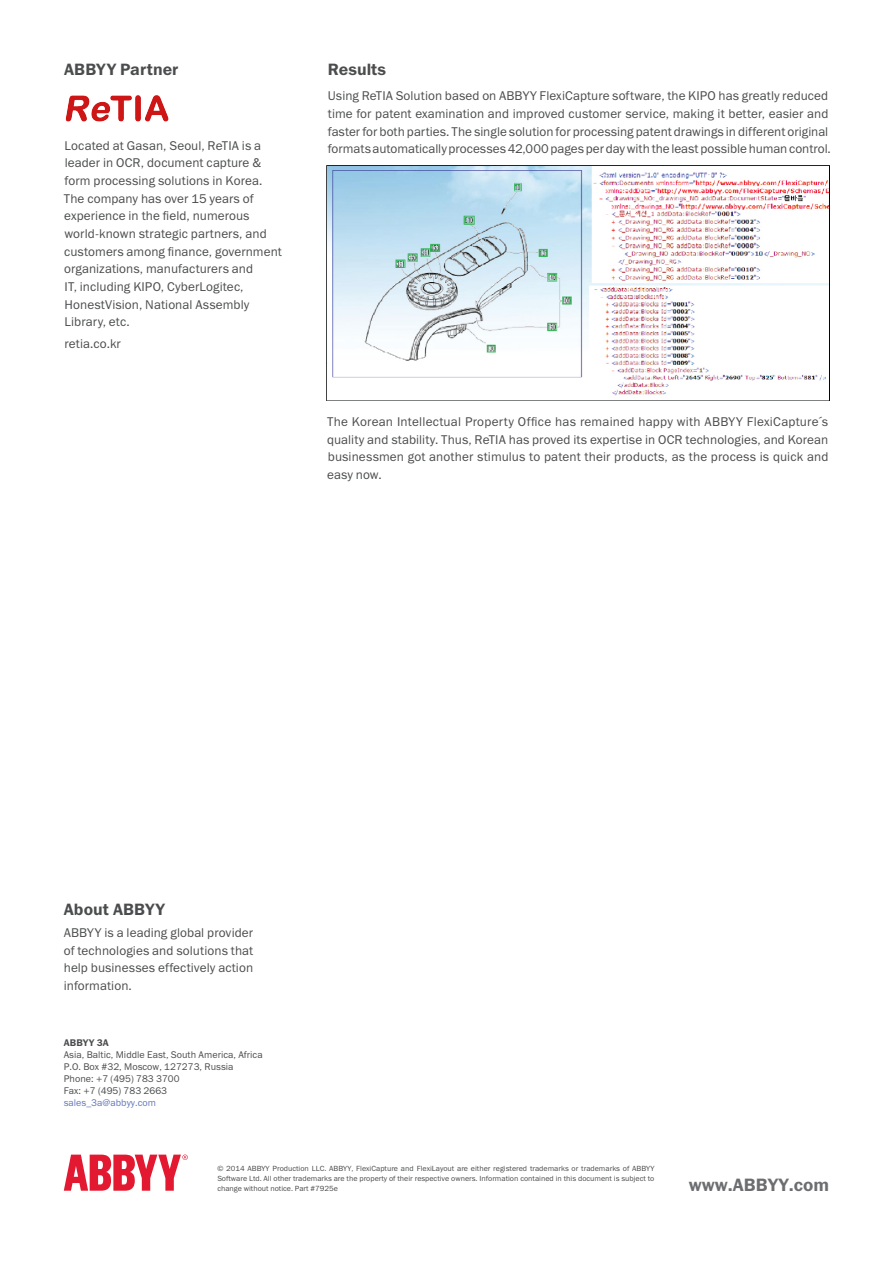
<style>
.page{position:relative;width:893px;height:1263px;background:#fff}
.page>*{position:absolute;margin:0;border:0;box-sizing:border-box;transform-origin:0 0}
.Logo_www_abbyy_com{font:18px "Franklin Gothic Demi ITC";color:#6c6d70}
.Sidebar_H2{font:16.5px "Franklin Gothic Demi ITC";letter-spacing:.005em;color:#4b4c4d}
.Body{font:12.75px/17.7px "Franklin Gothic Book ITC";letter-spacing:.005em;color:#4b4c4d}
.Sidebar_Body{font:12.75px/17.7px "Franklin Gothic Book ITC";letter-spacing:.005em;color:#4b4c4d}
.Address{font:9.75px "Franklin Gothic Book ITC";letter-spacing:.005em;color:#4b4c4d}
.Address-2{font:9.75px "Franklin Gothic Book ITC";letter-spacing:.005em;color:#6378bb}
.Address_Subhead{font:9.75px "Franklin Gothic Demi ITC";letter-spacing:.005em;color:#4b4c4d}
.Copyright{font:7.5px/9.8px "Franklin Gothic Book ITC";color:#4b4c4d;text-align:justify}
</style>
<div class="page">
<svg style="left:64px;top:1154px;width:124px;height:37px"></svg>
<img style="left:65px;top:95px;width:104px;height:27px">
<img style="left:326px;top:166px;width:503px;height:234px">
<p class="Sidebar_H2" style="left:64px;top:59px;width:116px">ABBYY Partner</p>
<p class="Sidebar_Body" style="left:64px;top:136px;width:219px">Located at Gasan, Seoul, ReTIA is a leader in OCR, document capture &amp; form processing solutions in Korea.<br>The company has over 15 years of experience in the field, numerous world-known strategic partners, and customers among finance, government organizations, manufacturers and<br>IT, including KIPO, CyberLogitec, HonestVision, National Assembly Library, etc.</p>
<p class="Sidebar_Body" style="left:65px;top:334px;width:58px">retia.co.kr</p>
<h2 class="Sidebar_H2" style="left:328px;top:59px;width:60px">Results</h2>
<p class="Body" style="left:328px;top:87px;width:505px">Using ReTIA Solution based on ABBYY FlexiCapture software, the KIPO has greatly reduced time for patent examination and improved customer service, making it better, easier and faster for both parties. The single solution for processing patent drawings in different original formats automatically processes 42,000 pages per day with the least possible human control.</p>
<p class="Body" style="left:327px;top:413px;width:503px;text-align:justify">The Korean Intellectual Property Office has remained happy with ABBYY FlexiCapture´s quality and stability. Thus, ReTIA has proved its expertise in OCR technologies, and Korean businessmen got another stimulus to patent their products, as the process is quick and easy now.</p>
<p class="Sidebar_H2" style="left:64px;top:900px;width:103px">About ABBYY</p>
<p class="Sidebar_Body" style="left:64px;top:924px;width:191px;text-align:justify">ABBYY is a leading global provider of technologies and solutions that help businesses effectively action information.</p>
<p class="Address_Subhead" style="left:64px;top:1036px;width:46px">ABBYY 3A</p>
<p class="Address" style="left:64px;top:1048px;width:200px">Asia, Baltic, Middle East, South America, Africa</p>
<p class="Address" style="left:64px;top:1060px;width:171px">P.O. Box #32, Moscow, 127273, Russia</p>
<p class="Address" style="left:64px;top:1072px;width:117px">Phone: +7 (495) 783 3700</p>
<p class="Address" style="left:64px;top:1084px;width:105px">Fax: +7 (495) 783 2663</p>
<p class="Address-2" style="left:64px;top:1096px;width:94px">sales_3a@abbyy.com</p>
<p class="Copyright" style="left:217px;top:1163px;width:439px">© 2014 ABBYY Production LLC. ABBYY, FlexiCapture and FlexiLayout are either registered trademarks or trademarks of ABBYY Software Ltd. All other trademarks are the property of their respective owners. Information contained in this document is subject to change without notice. Part #7925e</p>
<p class="Logo_www_abbyy_com" style="left:689px;top:1174px;width:142px">www.ABBYY.com</p>
</div>
